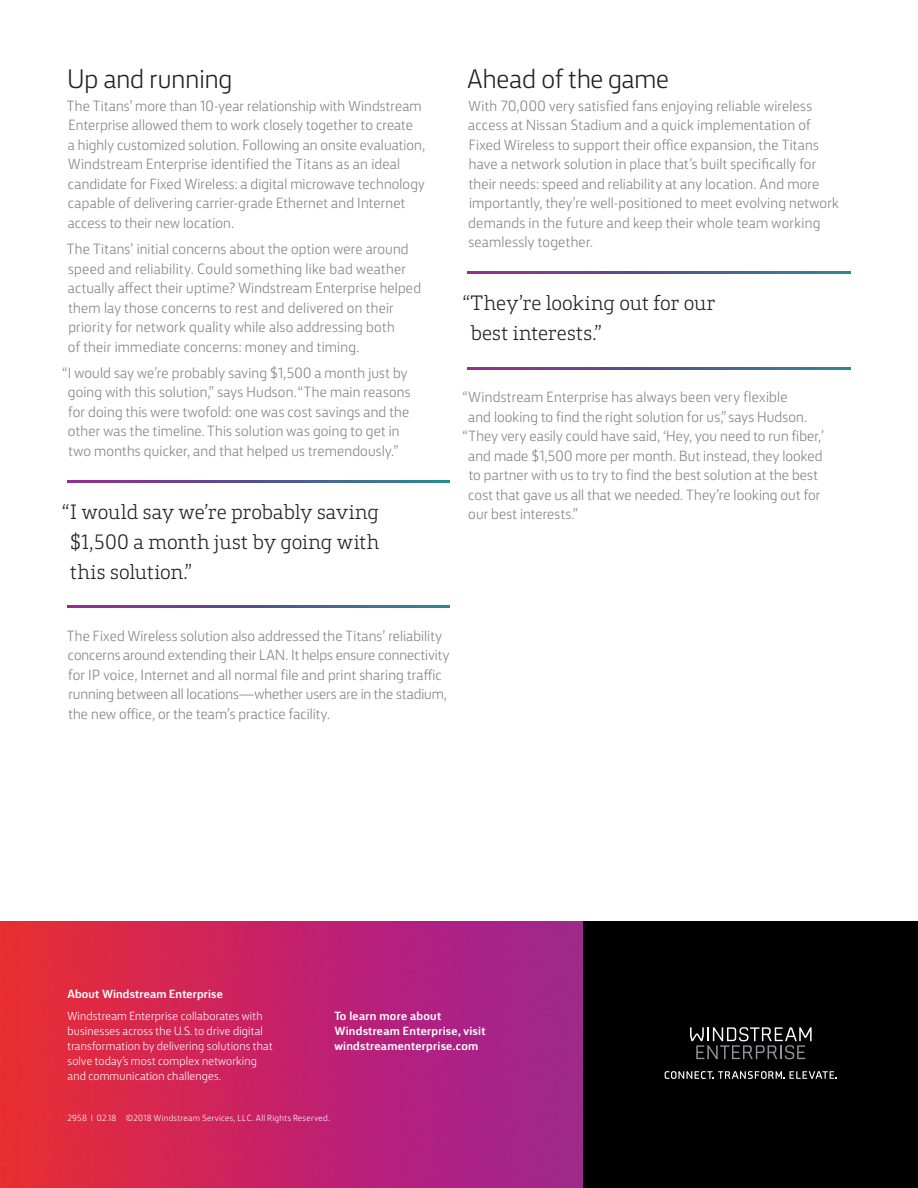
<style>
.page{position:relative;width:918px;height:1188px;background:#fff}
.page>*{position:absolute;margin:0;border:0;box-sizing:border-box;transform-origin:0 0}
.Subhead_LIght_18_SB{font:300 27px "FS Silas Sans";color:#231f20}
.Quote_Slab_14{font:300 21px/30px "FS Silas Slab";letter-spacing:-.005em;color:#231f20;text-align:justify}
.Body_10_13{font:300 15px/19.5px "FS Silas Sans";letter-spacing:.01em;color:#808285}
.Body_8{font:300 12px/15px "FS Silas Sans";letter-spacing:.015em;color:#fff}
.Body_8-2{font:700 12px/15px "FS Silas Sans";letter-spacing:.02em;color:#fff}
.Legal_6{font:300 9px "FS Silas Sans";letter-spacing:.035em;color:#fff}
</style>
<div class="page">
<img style="left:0;top:922px;width:584px;height:266px">
<div style="left:584px;top:922px;width:334px;height:266px;background:#000"></div>
<img style="left:68px;top:480px;width:382px;height:2px">
<img style="left:68px;top:606px;width:382px;height:2px">
<img style="left:468px;top:272px;width:382px;height:2px">
<img style="left:468px;top:367px;width:382px;height:2px">
<svg style="left:665px;top:1071px;width:172px;height:8px"></svg>
<svg style="left:690px;top:1027px;width:122px;height:32px"></svg>
<p class="Subhead_LIght_18_SB" style="left:68px;top:58px;width:166px">Up and running</p>
<p class="Body_10_13" style="left:67px;top:95px;width:360px">The Titans’ more than 10-year relationship with Windstream Enterprise allowed them to work closely together to create<br>a highly customized solution. Following an onsite evaluation, Windstream Enterprise identified the Titans as an ideal candidate for Fixed Wireless: a digital microwave technology capable of delivering carrier-grade Ethernet and Internet access to their new location.</p>
<p class="Body_10_13" style="left:67px;top:238px;width:356px">The Titans’ initial concerns about the option were around speed and reliability. Could something like bad weather actually affect their uptime? Windstream Enterprise helped them lay those concerns to rest and delivered on their priority for network quality while also addressing both<br>of their immediate concerns: money and timing.</p>
<p class="Body_10_13" style="left:62px;top:362px;width:350px;text-align:center">“I would say we’re probably saving $1,500 a month just by going with this solution,” says Hudson. “The main reasons for doing this were twofold: one was cost savings and the other was the timeline. This solution was going to get in two months quicker, and that helped us tremendously.”</p>
<p class="Quote_Slab_14" style="left:70px;top:495px;width:311px;text-indent:-8px">“I would say we’re probably saving $1,500 a month just by going with this solution.”</p>
<p class="Subhead_LIght_18_SB" style="left:467px;top:58px;width:204px">Ahead of the game</p>
<p class="Body_10_13" style="left:468px;top:95px;width:372px">With 70,000 very satisfied fans enjoying reliable wireless access at Nissan Stadium and a quick implementation of Fixed Wireless to support their office expansion, the Titans have a network solution in place that’s built specifically for their needs: speed and reliability at any location. And more importantly, they’re well-positioned to meet evolving network demands in the future and keep their whole team working seamlessly together.</p>
<p class="Quote_Slab_14" style="left:470px;top:286px;width:247px;text-indent:-8px">“They’re looking out for our best interests.”</p>
<p class="Body_10_13" style="left:463px;top:386px;width:327px">“Windstream Enterprise has always been very flexible</p>
<p class="Body_10_13" style="left:468px;top:406px;width:340px">and looking to find the right solution for us,” says Hudson.</p>
<p class="Body_10_13" style="left:463px;top:425px;width:363px">“They very easily could have said, ‘Hey, you need to run fiber,’</p>
<p class="Body_10_13" style="left:468px;top:445px;width:356px">and made $1,500 more per month. But instead, they looked</p>
<p class="Body_10_13" style="left:469px;top:464px;width:351px">to partner with us to try to find the best solution at the best</p>
<p class="Body_10_13" style="left:468px;top:484px;width:354px">cost that gave us all that we needed. They’re looking out for</p>
<p class="Body_10_13" style="left:468px;top:503px;width:111px">our best interests.”</p>
<p class="Body_10_13" style="left:67px;top:625px;width:384px">The Fixed Wireless solution also addressed the Titans’ reliability concerns around extending their LAN. It helps ensure connectivity for IP voice, Internet and all normal file and print sharing traffic running between all locations—whether users are in the stadium, the new office, or the team’s practice facility.</p>
<p class="Body_8-2" style="left:68px;top:986px;width:157px">About Windstream Enterprise</p>
<p class="Body_8" style="left:68px;top:1008px;width:207px">Windstream Enterprise collaborates with businesses across the U.S. to drive digital transformation by delivering solutions that solve today’s most complex networking and communication challenges.</p>
<p class="Body_8-2" style="left:334px;top:1007px;width:153px">To learn more about<br>Windstream Enterprise, visit windstreamenterprise.com</p>
<p class="Legal_6" style="left:68px;top:1111px;width:50px">2958 I 02.18</p>
<p class="Legal_6" style="left:126px;top:1111px;width:205px">©2018 Windstream Services, LLC. All Rights Reserved.</p>
</div>
